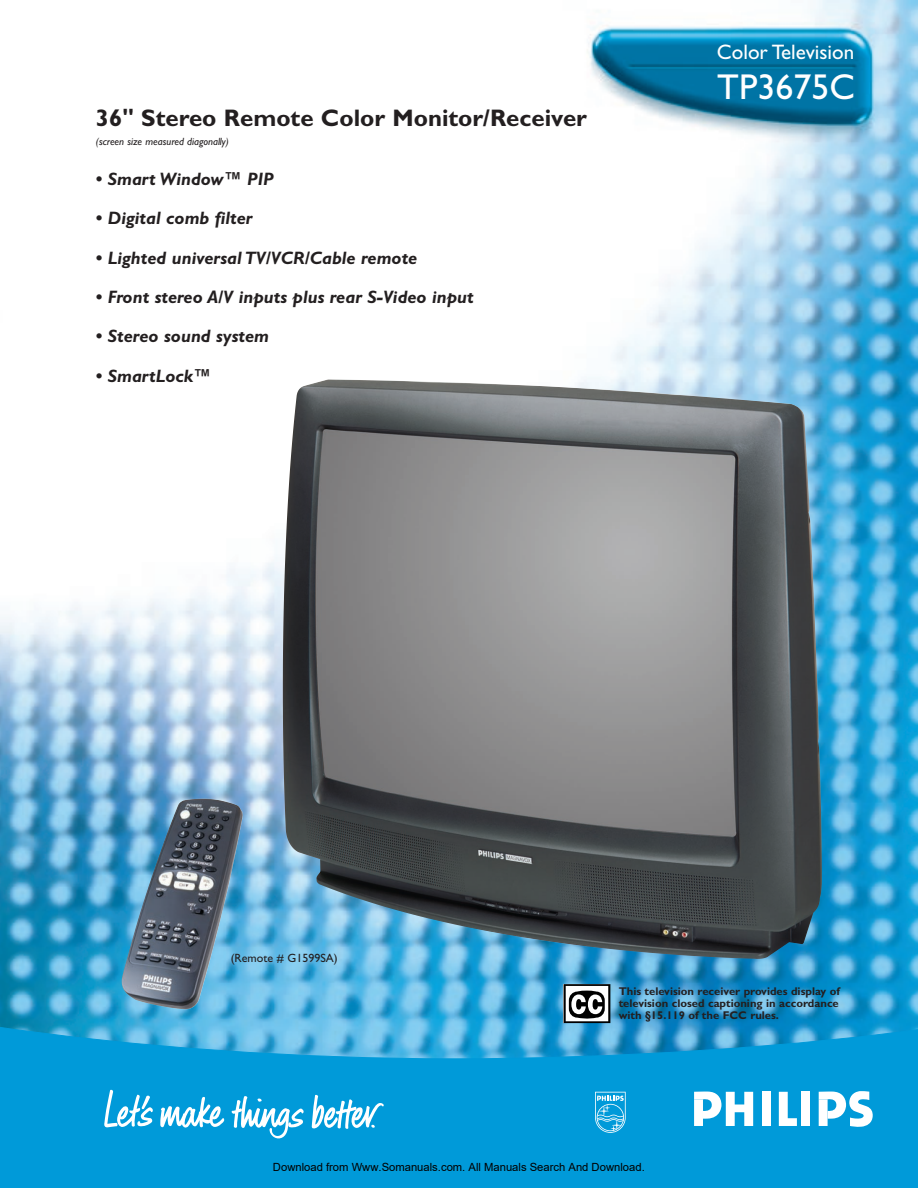
<style>
.page{position:relative;width:918px;height:1188px;background:#fff}
.page>*{position:absolute;margin:0;border:0;box-sizing:border-box;transform-origin:0 0}
.t1{font:36px "Gill Sans";color:#fff}
.t2{font:700 24px "Gill Sans";color:#231f20}
.t3{font:21px "Gill Sans";color:#fff}
.t4{font:italic 700 18px "Gill Sans";color:#231f20}
.t5{font:12px "Gill Sans";color:#231f20}
.t6{font:700 11.25px/12px "Gill Sans";color:#231f20;text-align:justify}
.t7{font:11.25px "Arial";color:#000}
.t8{font:italic 10.5px "Gill Sans";color:#231f20}
</style>
<div class="page">
<img style="left:0;top:0;width:918px;height:1025px">
<svg style="left:0;top:1025px;width:918px;height:163px;background:#0b9dd9"></svg>
<svg style="left:104px;top:1090px;width:50px;height:38px"></svg>
<svg style="left:160px;top:1096px;width:65px;height:33px"></svg>
<svg style="left:231px;top:1095px;width:73px;height:45px"></svg>
<svg style="left:312px;top:1094px;width:72px;height:36px"></svg>
<svg style="left:819px;top:1091px;width:54px;height:36px"></svg>
<div style="left:762px;top:1092px;width:8px;height:34px;background:#fff"></div>
<div style="left:801px;top:1092px;width:9px;height:34px;background:#fff"></div>
<svg style="left:779px;top:1092px;width:18px;height:34px"></svg>
<svg style="left:694px;top:1091px;width:59px;height:35px"></svg>
<div style="left:694px;top:1099px;width:9px;height:27px;background:#fff"></div>
<svg style="left:595px;top:1092px;width:31px;height:41px"></svg>
<svg style="left:564px;top:984px;width:46px;height:39px"></svg>
<img style="left:283px;top:379px;width:539px;height:580px">
<img style="left:122px;top:799px;width:121px;height:210px">
<h2 class="t2" style="left:96px;top:109px;width:493px">36" Stereo Remote Color Monitor/Receiver</h2>
<p class="t8" style="left:96px;top:138px;width:134px">(screen size measured diagonally)</p>
<p class="t4" style="left:96px;top:173px;width:179px">• Smart Window™ PIP</p>
<p class="t4" style="left:96px;top:212px;width:158px">• Digital comb filter</p>
<p class="t4" style="left:96px;top:251px;width:323px">• Lighted universal TV/VCR/Cable remote</p>
<p class="t4" style="left:96px;top:291px;width:379px">• Front stereo A/V inputs plus rear S-Video input</p>
<p class="t4" style="left:96px;top:330px;width:175px">• Stereo sound system</p>
<p class="t4" style="left:96px;top:369px;width:117px">• SmartLock™</p>
<p class="t3" style="left:717px;top:45px;width:139px">Color Television</p>
<h1 class="t1" style="left:717px;top:75px;width:139px">TP3675C</h1>
<p class="t5" style="left:231px;top:954px;width:109px">(Remote # G1599SA)</p>
<p class="t6" style="left:619px;top:987px;width:223px">This television receiver provides display of television closed captioning in accordance with §15.119 of the FCC rules.</p>
<p class="t7" style="left:273px;top:1160px;width:373px">Download from Www.Somanuals.com. All Manuals Search And Download.</p>
</div>
